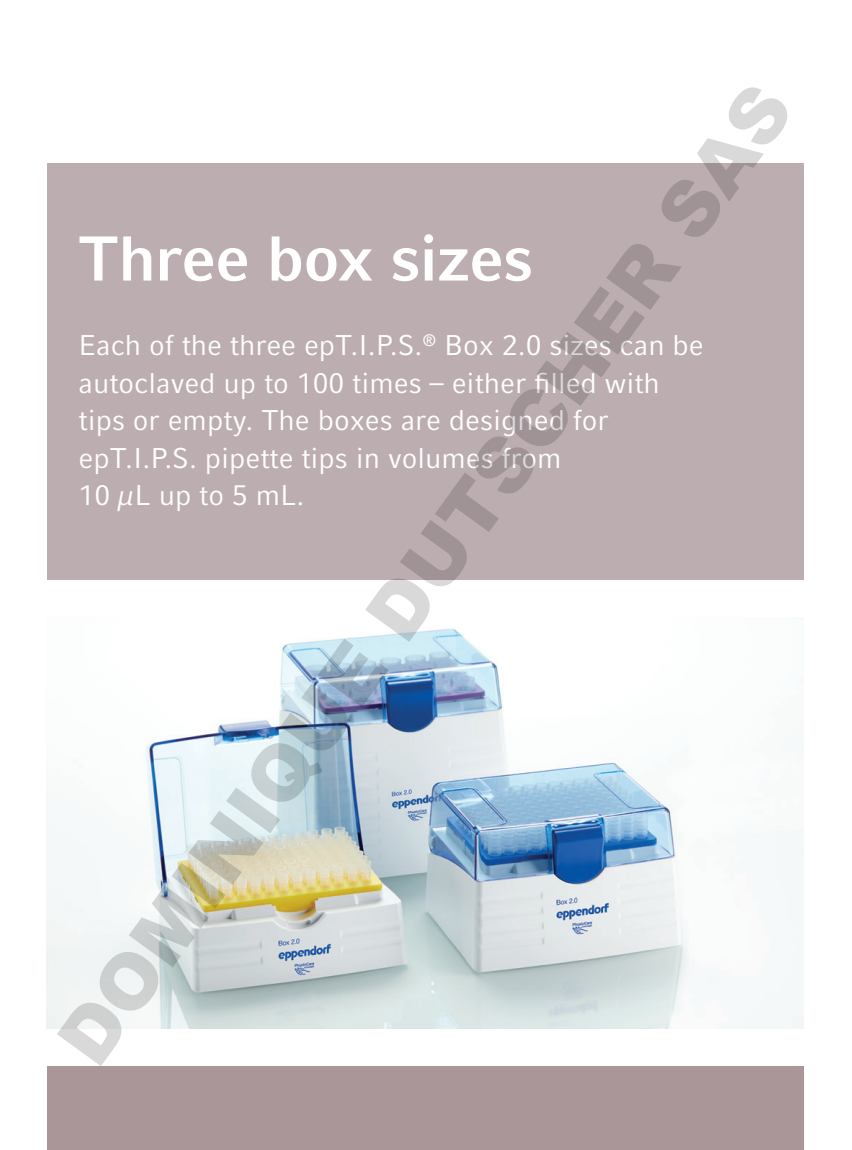
<style>
.page{position:relative;width:852px;height:1150px;background:#fff}
.page>*{position:absolute;margin:0;border:0;box-sizing:border-box;transform-origin:0 0}
.t1{font:900 76.2px "Arial";color:rgb(0 0 0/.15)}
.t2{font:700 63px "Compatil Factfor Eppendorf";letter-spacing:-.015em;color:#fff}
.t3{font:28.5px/37.5px "Compatil Factfor Eppendorf";color:#fff}
.s1{font-style:italic}
</style>
<div class="page">
<div style="left:47px;top:164px;width:757px;height:416px;background:#bcadb1"></div>
<img style="left:47px;top:628px;width:757px;height:401px">
<div style="left:47px;top:1066px;width:757px;height:84px;background:#aa9699"></div>
<h1 class="t1" style="left:31px;top:1022px;width:1190px;rotate:-54deg">DOMINIQUE DUTSCHER SAS</h1>
<h2 class="t2" style="left:79px;top:221px;width:456px">Three box sizes</h2>
<p class="t3" style="left:79px;top:327px;width:627px">Each of the three epT.I.P.S.<sup>®</sup> Box 2.0 sizes can be autoclaved up to 100 times – either filled with tips or empty. The boxes are designed for epT.I.P.S. pipette tips in volumes from<br>10 <span class="s1">µ</span>L up to 5 mL.</p>
</div>
